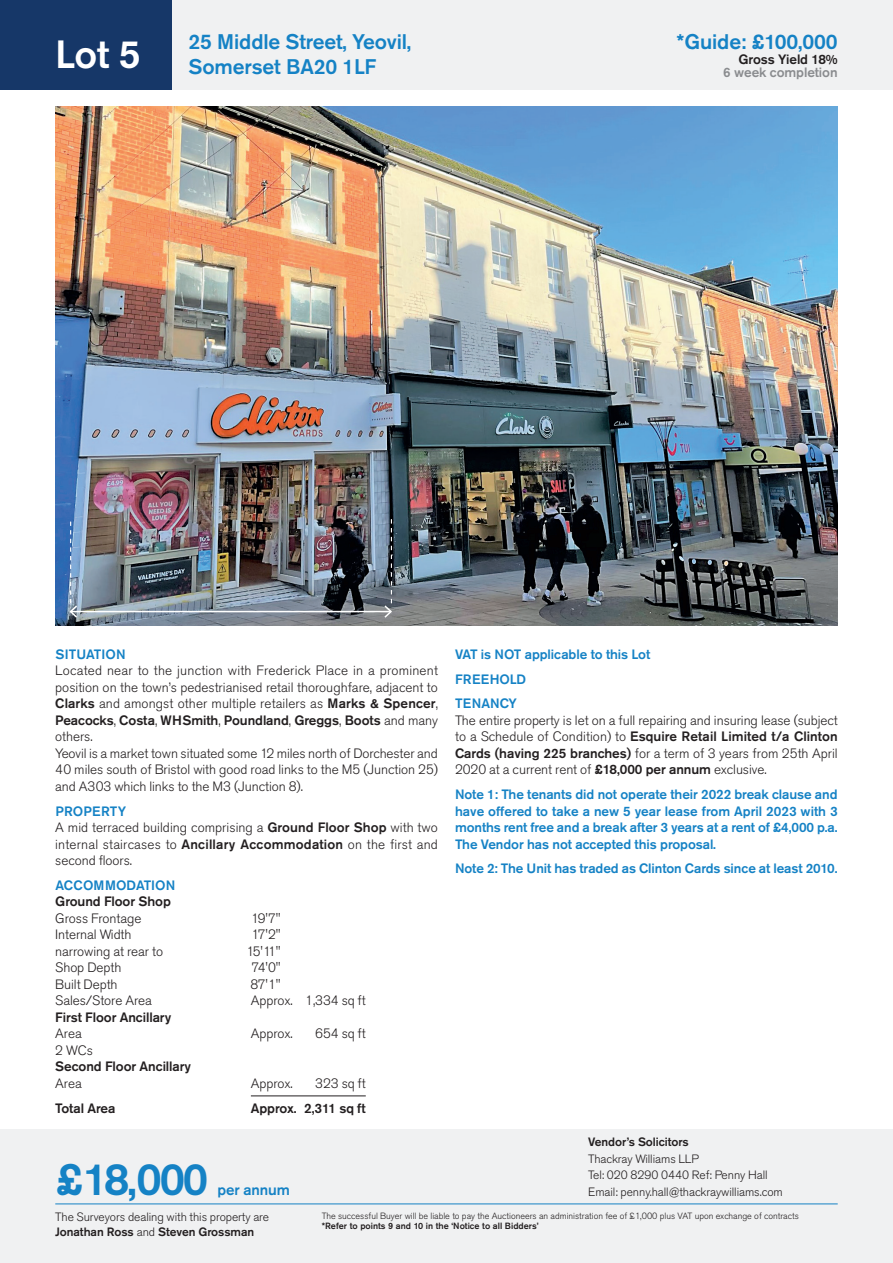
<style>
.page{position:relative;width:893px;height:1263px;background:#fff}
.page>*{position:absolute;margin:0;border:0;box-sizing:border-box;transform-origin:0 0}
.t1{font:500 45px "Akzidenz Grotesk Pro";color:#1582c5}
.t2{font:500 21px/25.2px "Akzidenz Grotesk Pro";letter-spacing:-.005em;color:#1582c5}
.t3{font:500 15px "Akzidenz Grotesk Pro";letter-spacing:-.005em;color:#1582c5}
.t4{font:300 13.5px/16.5px "Akzidenz Grotesk Pro";letter-spacing:-.005em;color:#231f20}
.t5{font:500 13.5px/16.5px "Akzidenz Grotesk Pro";letter-spacing:-.005em;color:#1582c5}
.t6{font:500 13.5px "Akzidenz Grotesk Pro";letter-spacing:-.005em;color:#231f20}
.t7{font:500 13.5px "Akzidenz Grotesk Pro";letter-spacing:-.005em;color:#8a8c8f}
.t8{font:300 12px/15px "Akzidenz Grotesk Pro";letter-spacing:-.005em;color:#231f20}
.t9{font:500 12px "Akzidenz Grotesk Pro";letter-spacing:-.005em;color:#231f20}
.t10{font:300 9px "Akzidenz Grotesk Pro";color:#231f20}
.t11{font:500 9px "Akzidenz Grotesk Pro";color:#231f20}
.s1{font-weight:500}
.s2{font-weight:500;color:#1582c5}
</style>
<div class="page">
<div style="left:0;top:0;width:893px;height:89px;background:#f0f1f2"></div>
<div style="left:0;top:1129px;width:893px;height:134px;background:#f0f1f2"></div>
<div style="left:0;top:0;width:171px;height:89px;background:#163768"></div>
<hr style="left:55px;top:1203px;width:783px;height:1px;background:#1582c5">
<img style="left:55px;top:106px;width:783px;height:520px">
<hr style="left:251px;top:1095px;width:115px;height:1px;background:#231f20">
<hr style="left:71px;top:611px;width:320px;height:1px;background:#fff">
<svg style="left:68px;top:522px;width:11px;height:97px"></svg>
<svg style="left:383px;top:519px;width:10px;height:100px"></svg>
<h2 class="t2" style="left:55px;top:29px;width:358px;text-indent:133px">25 Middle Street, Yeovil,<br><sup>Lot</sup> <sup>5</sup> Somerset BA20 1LF</h2>
<h2 class="t2" style="left:677px;top:29px;width:163px">*Guide: £100,000</h2>
<p class="t6" style="left:738px;top:50px;width:101px">Gross Yield 18%</p>
<p class="t7" style="left:723px;top:64px;width:116px">6 week completion</p>
<p class="t5" style="left:55px;top:646px;width:72px">SITUATION</p>
<p class="t4" style="left:55px;top:662px;width:384px">Located near to the junction with Frederick Place in a prominent position on the town’s pedestrianised retail thoroughfare, adjacent to <span class="s1">Clarks</span> and amongst other multiple retailers as <span class="s1">Marks &amp; Spencer</span>, <span class="s1">Peacocks</span>, <span class="s1">Costa</span>, <span class="s1">WHSmith</span>, <span class="s1">Poundland</span>, <span class="s1">Greggs</span>, <span class="s1">Boots</span> and many others.<br>Yeovil is a market town situated some 12 miles north of Dorchester and 40 miles south of Bristol with good road links to the M5 (Junction 25) and A303 which links to the M3 (Junction 8).</p>
<p class="t4" style="left:55px;top:803px;width:384px"><span class="s2">PROPERTY<br></span>A mid terraced building comprising a <span class="s1">Ground Floor Shop</span> with two internal staircases to <span class="s1">Ancillary Accommodation</span> on the first and second floors.</p>
<p class="t5" style="left:55px;top:877px;width:121px">ACCOMMODATION</p>
<p class="t6" style="left:55px;top:893px;width:117px">Ground Floor Shop</p>
<p class="t4" style="left:55px;top:910px;width:88px">Gross Frontage</p>
<p class="t4" style="left:251px;top:910px;width:31px">19'7"</p>
<p class="t4" style="left:55px;top:926px;width:78px">Internal Width</p>
<p class="t4" style="left:251px;top:926px;width:31px">17'2"</p>
<p class="t4" style="left:55px;top:943px;width:109px">narrowing at rear to</p>
<p class="t4" style="left:246px;top:943px;width:36px">15'11"</p>
<p class="t4" style="left:55px;top:959px;width:68px">Shop Depth</p>
<p class="t4" style="left:252px;top:959px;width:30px">74'0"</p>
<p class="t4" style="left:55px;top:976px;width:64px">Built Depth</p>
<p class="t4" style="left:251px;top:976px;width:32px">87'1"</p>
<p class="t4" style="left:55px;top:992px;width:98px">Sales/Store Area</p>
<p class="t4" style="left:251px;top:992px;width:116px">Approx. 1,334 sq ft</p>
<p class="t6" style="left:55px;top:1008px;width:117px">First Floor Ancillary</p>
<p class="t4" style="left:55px;top:1025px;width:28px">Area</p>
<p class="t4" style="left:251px;top:1025px;width:43px">Approx.</p>
<p class="t4" style="left:315px;top:1025px;width:52px">654 sq ft</p>
<p class="t4" style="left:55px;top:1042px;width:39px">2 WCs</p>
<p class="t6" style="left:55px;top:1058px;width:137px">Second Floor Ancillary</p>
<p class="t4" style="left:55px;top:1075px;width:28px">Area</p>
<p class="t4" style="left:251px;top:1075px;width:43px">Approx.</p>
<p class="t4" style="left:315px;top:1075px;width:52px">323 sq ft</p>
<p class="t6" style="left:55px;top:1099px;width:62px">Total Area</p>
<p class="t6" style="left:251px;top:1099px;width:116px">Approx. 2,311 sq ft</p>
<p class="t5" style="left:455px;top:641px;width:197px;line-height:24.8px">VAT is NOT applicable to this Lot<br>FREEHOLD<br>TENANCY</p>
<p class="t4" style="left:455px;top:712px;width:384px;text-align:justify">The entire property is let on a full repairing and insuring lease (subject to a Schedule of Condition) to <span class="s1">Esquire Retail Limited t/a Clinton Cards (having 225 branches)</span> for a term of 3 years from 25th April 2020 at a current rent of <span class="s1">£18,000 per annum</span> exclusive.</p>
<p class="t5" style="left:455px;top:786px;width:384px;text-align:justify">Note 1: The tenants did not operate their 2022 break clause and have offered to take a new 5 year lease from April 2023 with 3 months rent free and a break after 3 years at a rent of £4,000 p.a.<br>The Vendor has not accepted this proposal.</p>
<p class="t5" style="left:455px;top:860px;width:384px">Note 2: The Unit has traded as Clinton Cards since at least 2010.</p>
<h1 class="t1" style="left:55px;top:1150px;width:154px">£18,000</h1>
<p class="t9" style="left:588px;top:1134px;width:102px">Vendor’s Solicitors</p>
<p class="t8" style="left:588px;top:1150px;width:181px;line-height:16.5px">Thackray Williams LLP<br>Tel: 020 8290 0440 Ref: Penny Hall</p>
<p class="t3" style="left:218px;top:1180px;width:74px">per annum</p>
<p class="t8" style="left:588px;top:1184px;width:196px">Email: penny.hall@thackraywilliams.com</p>
<p class="t8" style="left:55px;top:1209px;width:215px">The Surveyors dealing with this property are<br><span class="s1">Jonathan Ross</span> and <span class="s1">Steven Grossman</span></p>
<p class="t10" style="left:322px;top:1209px;width:479px">The successful Buyer will be liable to pay the Auctioneers an administration fee of £1,000 plus VAT upon exchange of contracts</p>
<p class="t11" style="left:322px;top:1220px;width:218px">*Refer to points 9 and 10 in the ‘Notice to all Bidders’</p>
</div>
